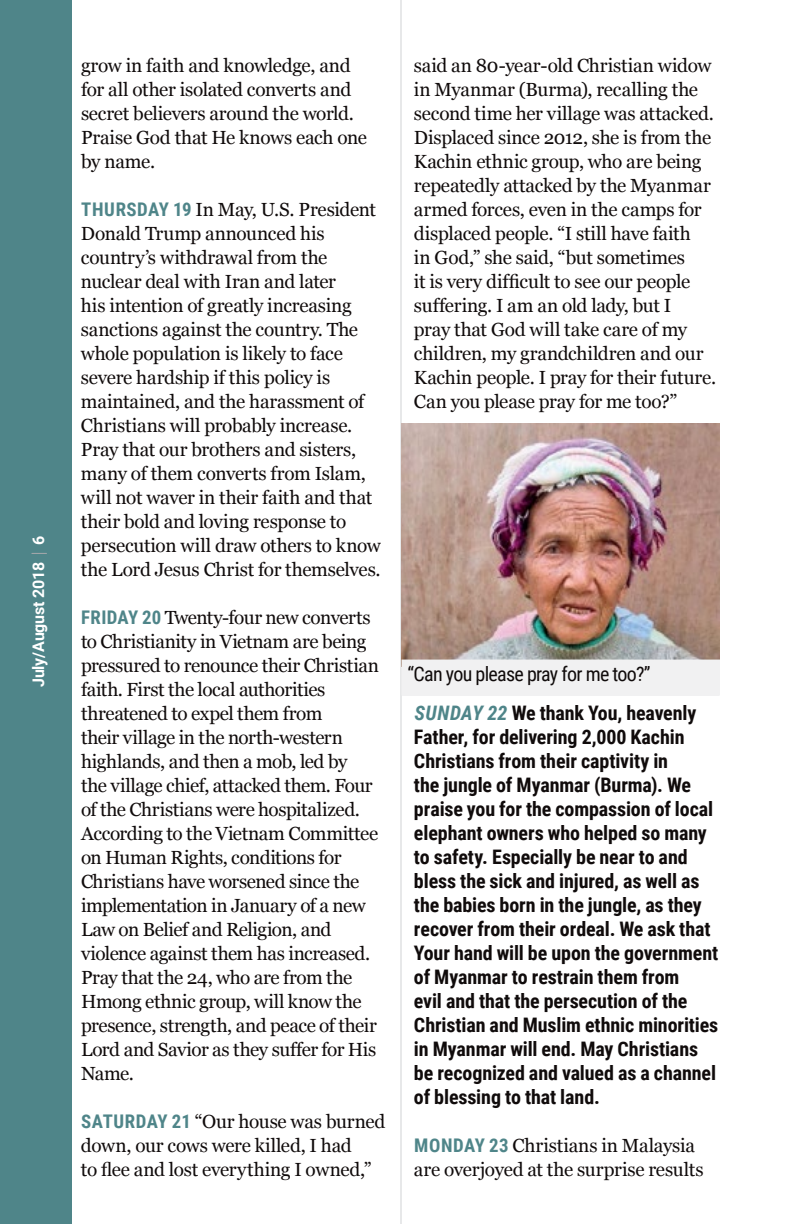
<style>
.page{position:relative;width:792px;height:1224px;background:#fff}
.page>*{position:absolute;margin:0;border:0;box-sizing:border-box;transform-origin:0 0}
.t1{font:700 20px/24px "Roboto Condensed";letter-spacing:-.005em;color:#100b0b}
.t2{font:20px "Roboto Condensed";letter-spacing:-.035em;color:#100b0b}
.t3{font:19px/24px "Georgia";letter-spacing:-.015em;color:#100b0b}
.t4{font:700 16px "Roboto";letter-spacing:-.01em;color:#fff}
.s1{font-family:"Roboto Condensed";font-weight:700;font-size:18.8px;color:#4f8589}
.s2{font-style:italic;color:#4f8589}
</style>
<div class="page">
<hr style="left:400px;top:0;width:2px;height:1224px;background:#d1d3d4">
<div style="left:0;top:0;width:72px;height:1224px;background:#4f8589"></div>
<svg style="left:32px;top:553px;width:15px;height:1px"></svg>
<img style="left:402px;top:423px;width:318px;height:237px">
<div style="left:402px;top:660px;width:318px;height:36px;background:#f1f1f2"></div>
<p class="t4" style="left:27px;top:687px;width:152px;rotate:-90deg">July/August 2018 6</p>
<p class="t3" style="left:81px;top:54px;width:288px">grow in faith and knowledge, and for all other isolated converts and secret believers around the world.<br>Praise God that He knows each one by name.</p>
<p class="t3" style="left:81px;top:198px;width:301px"><span class="s1">THURSDAY 19</span> In May, U.S. President Donald Trump announced his country’s withdrawal from the nuclear deal with Iran and later<br>his intention of greatly increasing sanctions against the country. The whole population is likely to face severe hardship if this policy is maintained, and the harassment of Christians will probably increase.<br>Pray that our brothers and sisters, many of them converts from Islam, will not waver in their faith and that their bold and loving response to persecution will draw others to know the Lord Jesus Christ for themselves.</p>
<p class="t3" style="left:81px;top:606px;width:300px"><span class="s1">FRIDAY 20</span> Twenty-four new converts to Christianity in Vietnam are being pressured to renounce their Christian faith. First the local authorities threatened to expel them from<br>their village in the north-western highlands, and then a mob, led by<br>the village chief, attacked them. Four of the Christians were hospitalized.<br>According to the Vietnam Committee on Human Rights, conditions for Christians have worsened since the implementation in January of a new Law on Belief and Religion, and violence against them has increased.<br>Pray that the 24, who are from the Hmong ethnic group, will know the presence, strength, and peace of their Lord and Savior as they suffer for His Name.</p>
<p class="t3" style="left:81px;top:1110px;width:306px"><span class="s1">SATURDAY 21</span> “Our house was burned down, our cows were killed, I had<br>to flee and lost everything I owned,”</p>
<p class="t3" style="left:414px;top:54px;width:304px">said an 80-year-old Christian widow in Myanmar (Burma), recalling the second time her village was attacked.<br>Displaced since 2012, she is from the Kachin ethnic group, who are being repeatedly attacked by the Myanmar armed forces, even in the camps for displaced people. “I still have faith<br>in God,” she said, “but sometimes<br>it is very difficult to see our people suffering. I am an old lady, but I<br>pray that God will take care of my children, my grandchildren and our Kachin people. I pray for their future.<br>Can you please pray for me too?”</p>
<p class="t2" style="left:408px;top:659px;width:245px">“Can you please pray for me too?”</p>
<p class="t1" style="left:414px;top:700px;width:306px"><span class="s2">SUNDAY 22</span> We thank You, heavenly Father, for delivering 2,000 Kachin Christians from their captivity in<br>the jungle of Myanmar (Burma). We praise you for the compassion of local elephant owners who helped so many to safety. Especially be near to and bless the sick and injured, as well as the babies born in the jungle, as they recover from their ordeal. We ask that Your hand will be upon the government of Myanmar to restrain them from<br>evil and that the persecution of the Christian and Muslim ethnic minorities in Myanmar will end. May Christians be recognized and valued as a channel of blessing to that land.</p>
<p class="t3" style="left:414px;top:1134px;width:291px"><span class="s1">MONDAY 23</span> Christians in Malaysia are overjoyed at the surprise results</p>
</div>
